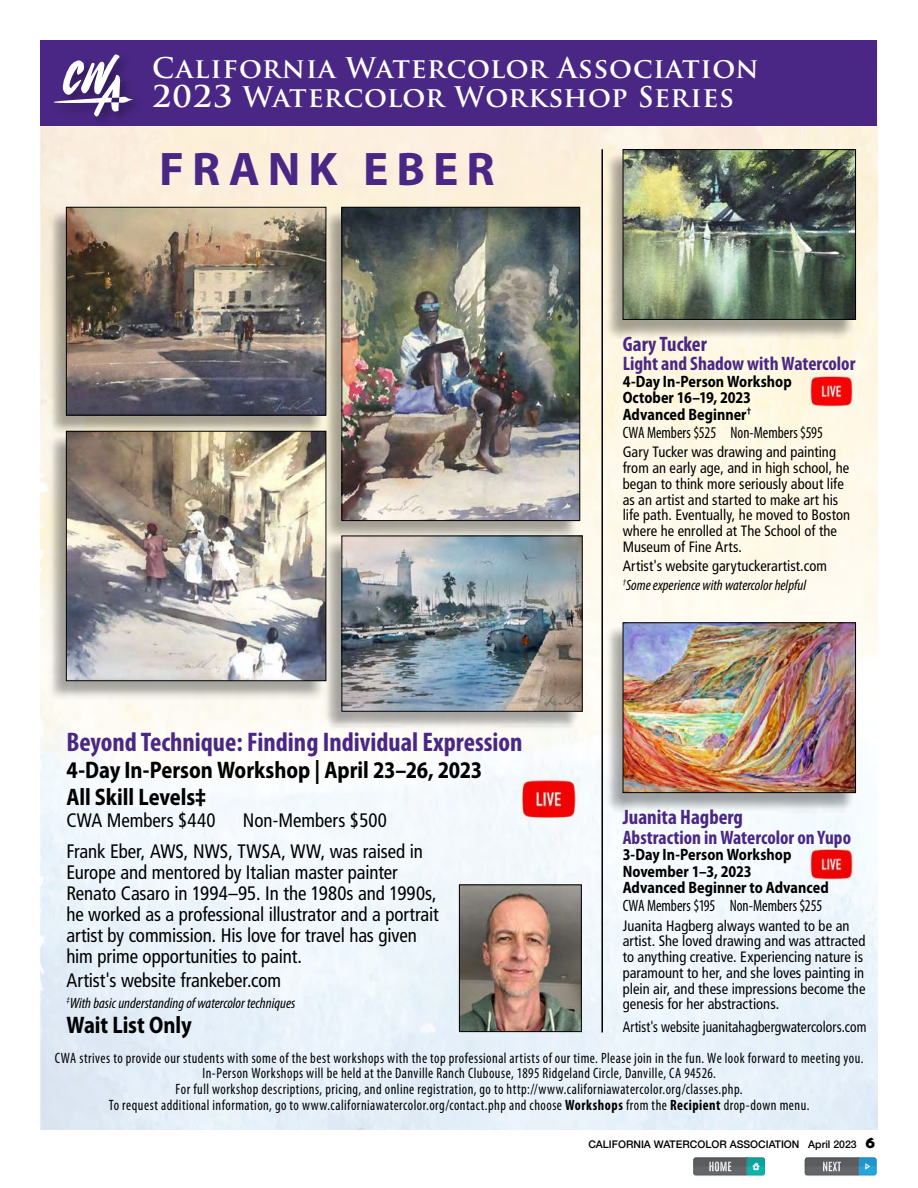
<style>
.page{position:relative;width:918px;height:1188px;background:#fff}
.page>*{position:absolute;margin:0;border:0;box-sizing:border-box;transform-origin:0 0}
.t1{font:700 47.4px "Myriad Pro";letter-spacing:.17em;color:#4a2784}
.t2{font:700 27.75px/28.5px "Trajan Pro";letter-spacing:.025em;color:#fff}
.t3{font:700 condensed 27px "Myriad Pro";color:#4a2784}
.t4{font:700 semi-condensed 24px/27px "Myriad Pro";letter-spacing:-.005em;color:#000;scale:.92 1}
.t5{font:700 condensed 21px "Myriad Pro";color:#4a2784}
.t6{font:condensed 19.5px/21px "Frutiger";letter-spacing:-.005em;color:#000}
.t7{font:700 condensed 19.5px "Myriad Pro";color:#4a2784}
.t8{font:700 semi-condensed 16.5px/16.5px "Myriad Pro";color:#000;scale:.92 1}
.t9{font:condensed 16.5px "Myriad Pro";color:#000;scale:.92 1}
.t10{font:condensed 15px/15.8px "Myriad Pro";letter-spacing:.035em;color:#000;text-align:center;scale:.94 1}
.t11{font:condensed 15px/15.8px "Frutiger";letter-spacing:.005em;color:#000}
.t12{font:italic condensed 15px "Myriad Pro";color:#000}
.t13{font:condensed 15px "Frutiger";letter-spacing:.005em;color:#000;scale:.87 1}
.t14{font:500 10.5px "Helvetica Neue";color:#000}
.s1{font-size:33.9px}
.s2{font-weight:700}
.s3{font-family:"Humanist 521 BT";font-weight:800;font-size:15px}
</style>
<div class="page">
<svg style="left:693px;top:1157px;width:72px;height:19px"></svg>
<svg style="left:805px;top:1157px;width:71px;height:19px"></svg>
<img style="left:40px;top:126px;width:838px;height:1004px">
<div style="left:40px;top:40px;width:838px;height:86px;background:#4a2784"></div>
<div style="left:52px;top:51px;width:93px;height:78px;background:#000;opacity:.35"></div>
<svg style="left:54px;top:54px;width:81px;height:65px"></svg>
<div style="left:605px;top:153px;width:250px;height:186px;background:#000;opacity:.35"></div>
<img style="left:625px;top:151px;width:229px;height:167px">
<div style="left:623px;top:149px;width:233px;height:171px;border:1px solid #000"></div>
<div style="left:605px;top:626px;width:250px;height:186px;background:#000;opacity:.35"></div>
<img style="left:625px;top:624px;width:229px;height:167px">
<div style="left:623px;top:622px;width:233px;height:171px;border:1px solid #000"></div>
<img style="left:810px;top:847px;width:45px;height:33px">
<img style="left:810px;top:373px;width:45px;height:33px">
<img style="left:520px;top:777px;width:59px;height:42px">
<img style="left:461px;top:887px;width:119px;height:143px">
<div style="left:459px;top:885px;width:123px;height:147px;border:1px solid #000"></div>
<div style="left:323px;top:538px;width:258px;height:193px;background:#000;opacity:.35"></div>
<img style="left:344px;top:538px;width:236px;height:171px">
<div style="left:47px;top:209px;width:278px;height:226px;background:#000;opacity:.35"></div>
<img style="left:68px;top:209px;width:255px;height:205px">
<div style="left:66px;top:207px;width:260px;height:209px;border:1px solid #000"></div>
<div style="left:47px;top:433px;width:278px;height:267px;background:#000;opacity:.35"></div>
<img style="left:68px;top:433px;width:256px;height:246px">
<div style="left:66px;top:431px;width:260px;height:250px;border:1px solid #000"></div>
<div style="left:323px;top:209px;width:256px;height:332px;background:#000;opacity:.35"></div>
<img style="left:343px;top:209px;width:235px;height:310px">
<div style="left:341px;top:207px;width:239px;height:314px;border:1px solid #000"></div>
<hr style="left:601px;top:149px;width:2px;height:883px;background:#000">
<h2 class="t2" style="left:152px;top:54px;width:608px">California Watercolor Association<br><span class="s1">2023</span> Watercolor Workshop Series</h2>
<h1 class="t1" style="left:159px;top:138px;width:337px">FRANK EBER</h1>
<h3 class="t3" style="left:66px;top:725px;width:458px">Beyond Technique: Finding Individual Expression</h3>
<h3 class="t4" style="left:66px;top:756px;width:454px">4-Day In-Person Workshop | April 23–26, 2023<br>All Skill Levels‡</h3>
<h3 class="t6" style="left:66px;top:810px;width:151px">CWA Members $440</h3>
<h3 class="t6" style="left:66px;top:805px;width:358px;line-height:31.2px;text-indent:177px">Non-Members $500<br>Frank Eber, AWS, NWS, TWSA, WW, was raised in</h3>
<h3 class="t6" style="left:66px;top:862px;width:374px">Europe and mentored by Italian master painter Renato Casaro in 1994–95. In the 1980s and 1990s, he worked as a professional illustrator and a portrait artist by commission. His love for travel has given him prime opportunities to paint.</h3>
<h3 class="t6" style="left:66px;top:970px;width:216px">Artist's website frankeber.com</h3>
<p class="t12" style="left:66px;top:994px;width:230px"><sup>‡</sup>With basic understanding of watercolor techniques</p>
<h3 class="t4" style="left:66px;top:1012px;width:138px">Wait List Only</h3>
<h3 class="t5" style="left:623px;top:331px;width:86px">Gary Tucker</h3>
<h3 class="t7" style="left:623px;top:352px;width:234px">Light and Shadow with Watercolor</h3>
<p class="t8" style="left:623px;top:373px;width:185px">4-Day In-Person Workshop<br>October 16–19, 2023<br>Advanced Beginner<sup>†</sup></p>
<p class="t9" style="left:623px;top:423px;width:219px">CWA Members $525 Non-Members $595</p>
<p class="t11" style="left:623px;top:444px;width:229px">Gary Tucker was drawing and painting from an early age, and in high school, he began to think more seriously about life as an artist and started to make art his life path. Eventually, he moved to Boston where he enrolled at The School of the Museum of Fine Arts.</p>
<p class="t11" style="left:623px;top:558px;width:206px">Artist's website garytuckerartist.com</p>
<p class="t12" style="left:623px;top:576px;width:185px"><sup>†</sup>Some experience with watercolor helpful</p>
<h3 class="t5" style="left:623px;top:804px;width:122px">Juanita Hagberg</h3>
<h3 class="t7" style="left:623px;top:825px;width:230px">Abstraction in Watercolor on Yupo</h3>
<p class="t8" style="left:623px;top:847px;width:225px">3-Day In-Person Workshop<br>November 1–3, 2023<br>Advanced Beginner to Advanced</p>
<p class="t9" style="left:623px;top:896px;width:218px">CWA Members $195 Non-Members $255</p>
<p class="t11" style="left:623px;top:918px;width:244px">Juanita Hagberg always wanted to be an artist. She loved drawing and was attracted to anything creative. Experiencing nature is paramount to her, and she loves painting in plein air, and these impressions become the genesis for her abstractions.</p>
<p class="t13" style="left:623px;top:1018px;width:282px">Artist's website juanitahagbergwatercolors.com</p>
<p class="t10" style="left:55px;top:1050px;width:862px">CWA strives to provide our students with some of the best workshops with the top professional artists of our time. Please join in the fun. We look forward to meeting you.<br>In-Person Workshops will be held at the Danville Ranch Clubouse, 1895 Ridgeland Circle, Danville, CA 94526.<br>For full workshop descriptions, pricing, and online registration, go to http://www.californiawatercolor.org/classes.php.<br>To request additional information, go to www.californiawatercolor.org/contact.php and choose <span class="s2">Workshops</span> from the <span class="s2">Recipient</span> drop-down menu.</p>
<p class="t14" style="left:588px;top:1135px;width:288px">CALIFORNIA WATERCOLOR ASSOCIATION April 2023 <span class="s3">6</span></p>
</div>
